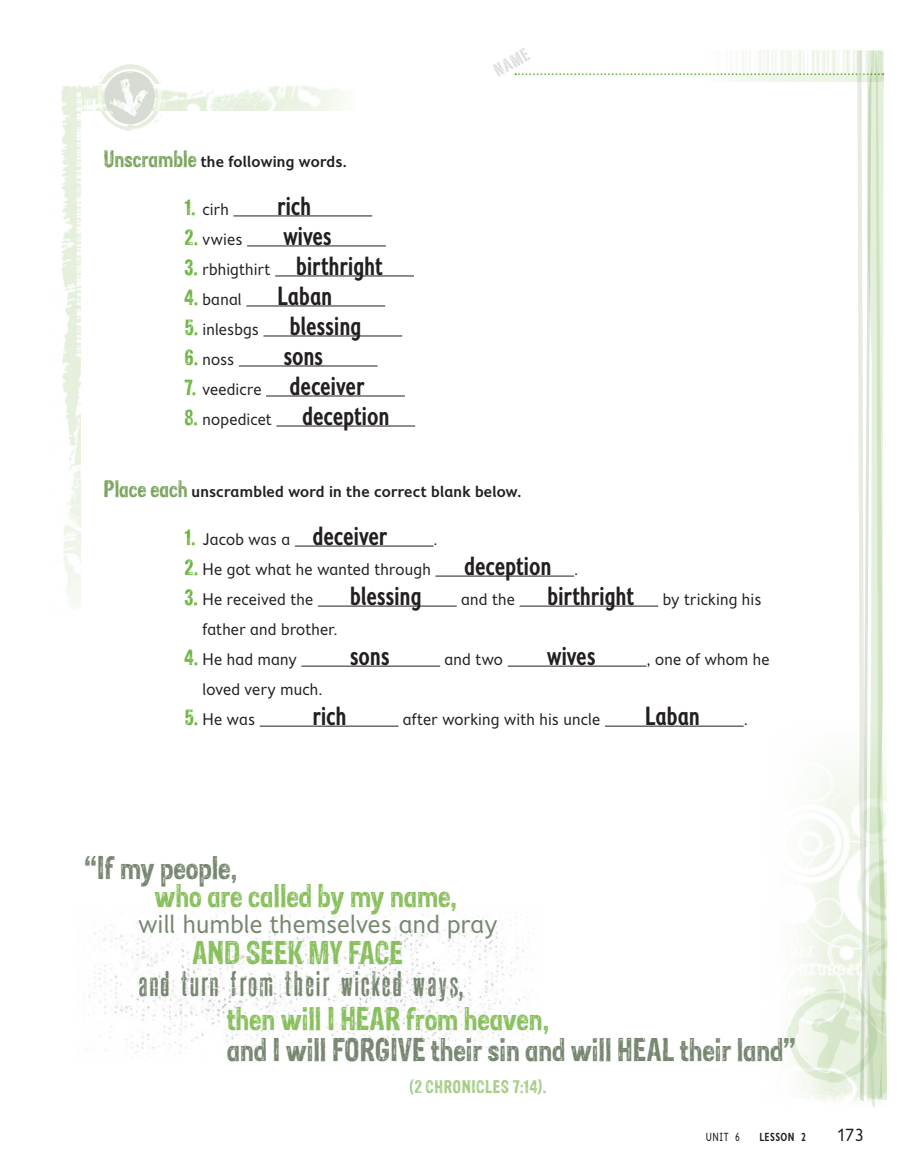
<style>
.page{position:relative;width:918px;height:1175px;background:#fff}
.page>*{position:absolute;margin:0;border:0;box-sizing:border-box;transform-origin:0 0}
._18_pt_gray{font:31.5px "Pahuenga Cass";letter-spacing:.075em;color:#788771}
.answers_18_20{font:600 condensed 27px "Fiendstar";letter-spacing:-.005em;color:#231f20}
._18_pt_color{font:27px "Sans Culottes";letter-spacing:-.005em;color:#89c05e}
._18_pt_gray-2{font:27px "Sans Culottes";letter-spacing:-.01em;color:#788771}
._18_pt_gray-3{font:27px "Fiendstar";letter-spacing:-.005em;color:#788771}
.t1{font:18px "Portago ITCTT";color:#dcdddf}
.Running_footer_recto{font:18px "Fiendstar";color:#231f20}
.text_11_5_20_numbere{font:17.25px "Fiendstar";color:#231f20}
.directions{font:600 16.5px "Fiendstar";letter-spacing:.005em;color:#231f20}
._18_pt_color-2{font:15px "Sans Culottes";letter-spacing:.035em;color:#a5cc85}
.Running_footer_recto-2{font:600 condensed 12px "Fiendstar";letter-spacing:.04em;color:#231f20}
.Running_footer_recto-3{font:condensed 12px "Fiendstar";color:#231f20}
.s1{font-family:"Sans Culottes";font-weight:400;font-size:19.5px;color:#7ba45e}
.s2{font-family:"Sans Culottes";font-size:18px;color:#6cb43f}
</style>
<div class="page">
<img style="left:81px;top:85px;width:261px;height:25px">
<img style="left:61px;top:85px;width:20px;height:524px">
<svg style="left:97px;top:64px;width:68px;height:67px"></svg>
<svg style="left:515px;top:50px;width:373px;height:1058px"></svg>
<img style="left:704px;top:50px;width:179px;height:31px">
<hr style="left:233px;top:215px;width:139px;height:1px;background:#231f20">
<hr style="left:247px;top:245px;width:139px;height:1px;background:#231f20">
<hr style="left:275px;top:275px;width:139px;height:1px;background:#231f20">
<hr style="left:246px;top:305px;width:139px;height:1px;background:#231f20">
<hr style="left:263px;top:335px;width:139px;height:1px;background:#231f20">
<hr style="left:239px;top:365px;width:139px;height:1px;background:#231f20">
<hr style="left:266px;top:395px;width:139px;height:1px;background:#231f20">
<hr style="left:276px;top:425px;width:139px;height:1px;background:#231f20">
<hr style="left:295px;top:545px;width:139px;height:1px;background:#231f20">
<hr style="left:435px;top:575px;width:139px;height:1px;background:#231f20">
<hr style="left:318px;top:605px;width:139px;height:1px;background:#231f20">
<hr style="left:520px;top:605px;width:138px;height:1px;background:#231f20">
<hr style="left:301px;top:665px;width:139px;height:1px;background:#231f20">
<hr style="left:508px;top:665px;width:138px;height:1px;background:#231f20">
<hr style="left:260px;top:725px;width:138px;height:1px;background:#231f20">
<hr style="left:605px;top:725px;width:139px;height:1px;background:#231f20">
<img style="left:83px;top:905px;width:461px;height:157px">
<p class="t1" style="left:489px;top:62px;width:39px;rotate:-30deg">NAME</p>
<p class="directions" style="left:104px;top:152px;width:245px"><span class="s1">Unscramble</span> the following words.</p>
<p class="text_11_5_20_numbere" style="left:184px;top:199px;width:46px"><span class="s2">1.</span> cirh</p>
<p class="text_11_5_20_numbere" style="left:184px;top:229px;width:60px"><span class="s2">2.</span> vwies</p>
<p class="text_11_5_20_numbere" style="left:184px;top:259px;width:88px"><span class="s2">3.</span> rbhigthirt</p>
<p class="text_11_5_20_numbere" style="left:184px;top:289px;width:59px"><span class="s2">4.</span> banal</p>
<p class="text_11_5_20_numbere" style="left:184px;top:319px;width:76px"><span class="s2">5.</span> inlesbgs</p>
<p class="text_11_5_20_numbere" style="left:184px;top:349px;width:51px"><span class="s2">6.</span> noss</p>
<p class="text_11_5_20_numbere" style="left:184px;top:379px;width:79px"><span class="s2">7.</span> veedicre</p>
<p class="text_11_5_20_numbere" style="left:184px;top:409px;width:89px"><span class="s2">8.</span> nopedicet</p>
<p class="answers_18_20" style="left:277px;top:191px;width:36px">rich</p>
<p class="answers_18_20" style="left:283px;top:221px;width:50px">wives</p>
<p class="answers_18_20" style="left:296px;top:251px;width:89px">birthright</p>
<p class="answers_18_20" style="left:277px;top:281px;width:57px">Laban</p>
<p class="answers_18_20" style="left:290px;top:311px;width:73px">blessing</p>
<p class="answers_18_20" style="left:283px;top:341px;width:41px">sons</p>
<p class="answers_18_20" style="left:290px;top:371px;width:76px">deceiver</p>
<p class="answers_18_20" style="left:302px;top:401px;width:89px">deception</p>
<p class="directions" style="left:104px;top:482px;width:420px"><span class="s1">Place each</span> unscrambled word in the correct blank below.</p>
<p class="text_11_5_20_numbere" style="left:184px;top:529px;width:107px"><span class="s2">1.</span> Jacob was a</p>
<p class="text_11_5_20_numbere" style="left:434px;top:529px;width:6px">.</p>
<p class="text_11_5_20_numbere" style="left:184px;top:559px;width:248px"><span class="s2">2.</span> He got what he wanted through</p>
<p class="answers_18_20" style="left:312px;top:521px;width:76px">deceiver</p>
<p class="answers_18_20" style="left:464px;top:551px;width:89px">deception</p>
<p class="text_11_5_20_numbere" style="left:574px;top:559px;width:6px">.</p>
<p class="answers_18_20" style="left:350px;top:581px;width:73px">blessing</p>
<p class="answers_18_20" style="left:547px;top:581px;width:89px">birthright</p>
<p class="text_11_5_20_numbere" style="left:184px;top:589px;width:130px"><span class="s2">3.</span> He received the</p>
<p class="text_11_5_20_numbere" style="left:461px;top:589px;width:56px">and the</p>
<p class="text_11_5_20_numbere" style="left:663px;top:589px;width:100px">by tricking his</p>
<p class="text_11_5_20_numbere" style="left:202px;top:619px;width:137px">father and brother.</p>
<p class="text_11_5_20_numbere" style="left:184px;top:649px;width:114px"><span class="s2">4.</span> He had many</p>
<p class="text_11_5_20_numbere" style="left:445px;top:649px;width:60px">and two</p>
<p class="text_11_5_20_numbere" style="left:646px;top:649px;width:125px">, one of whom he</p>
<p class="text_11_5_20_numbere" style="left:202px;top:679px;width:122px">loved very much.</p>
<p class="text_11_5_20_numbere" style="left:184px;top:709px;width:72px"><span class="s2">5.</span> He was</p>
<p class="text_11_5_20_numbere" style="left:403px;top:709px;width:199px">after working with his uncle</p>
<p class="text_11_5_20_numbere" style="left:744px;top:709px;width:6px">.</p>
<p class="answers_18_20" style="left:350px;top:641px;width:41px">sons</p>
<p class="answers_18_20" style="left:547px;top:641px;width:50px">wives</p>
<p class="answers_18_20" style="left:312px;top:701px;width:36px">rich</p>
<p class="answers_18_20" style="left:645px;top:701px;width:57px">Laban</p>
<p class="_18_pt_gray-2" style="left:84px;top:847px;width:155px">“If my people,</p>
<p class="_18_pt_color" style="left:155px;top:876px;width:304px">who are called by my name,</p>
<p class="_18_pt_gray-3" style="left:138px;top:909px;width:361px">will humble themselves and pray</p>
<p class="_18_pt_color" style="left:192px;top:933px;width:212px">AND SEEK MY FACE</p>
<p class="_18_pt_gray" style="left:138px;top:965px;width:327px">and turn from their wicked ways,</p>
<p class="_18_pt_color" style="left:227px;top:998px;width:324px">then will I HEAR from heaven,</p>
<p class="_18_pt_gray-2" style="left:227px;top:1029px;width:571px">and I will FORGIVE their sin and will HEAL their land”</p>
<p class="_18_pt_color-2" style="left:409px;top:1075px;width:139px">(2 CHRONICLES 7:14).</p>
<p class="Running_footer_recto-3" style="left:706px;top:1130px;width:36px">UNIT 6</p>
<p class="Running_footer_recto-2" style="left:759px;top:1130px;width:48px">LESSON 2</p>
<p class="Running_footer_recto" style="left:836px;top:1125px;width:29px">173</p>
</div>
